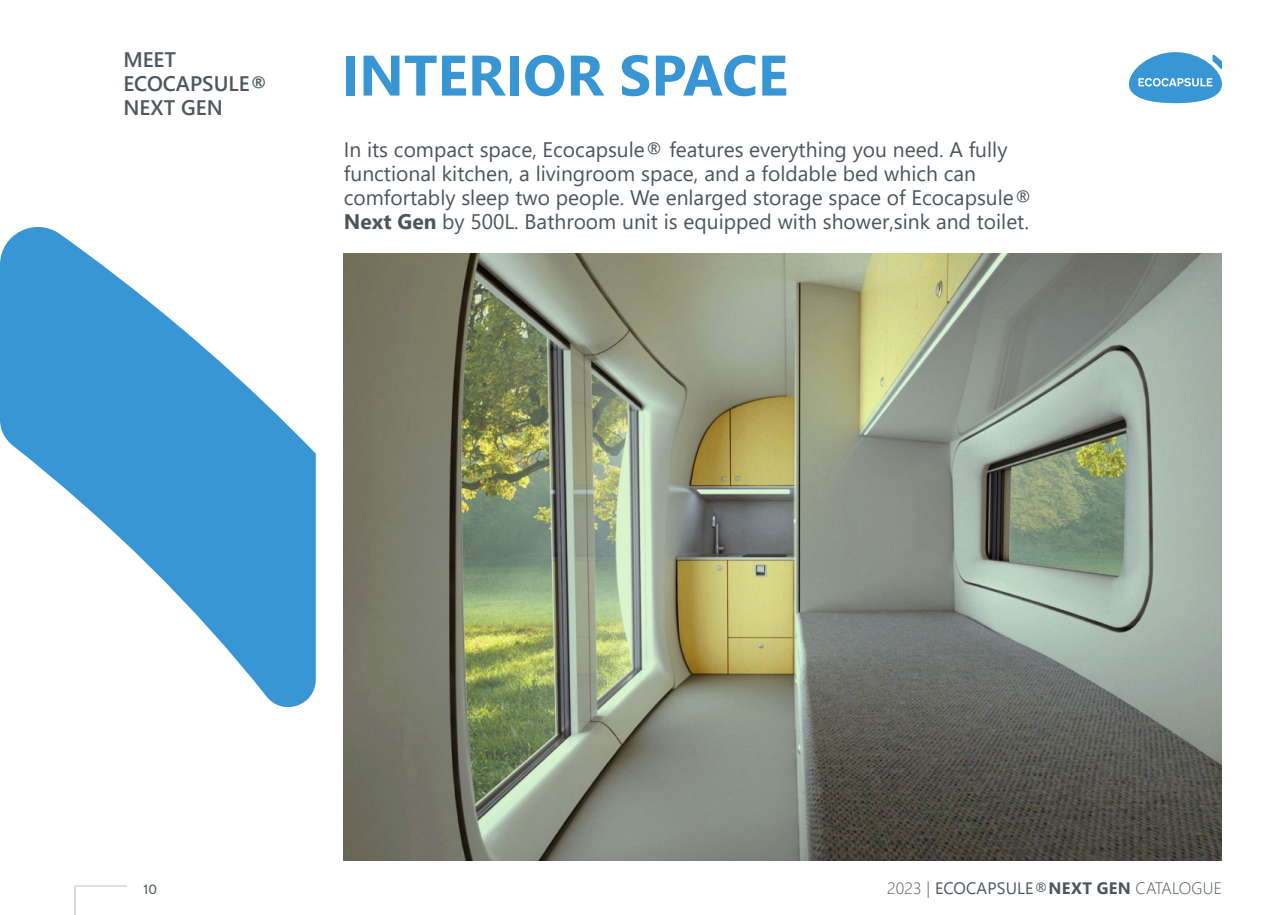
<style>
.page{position:relative;width:1276px;height:915px;background:#fff}
.page>*{position:absolute;margin:0;border:0;box-sizing:border-box;transform-origin:0 0}
.t1{font:700 57px "Segoe UI";color:#3896d4}
.t2{font:21px/24px "Segoe UI";color:#4d555b}
.t3{font:600 21px/24px "Segoe UI";color:#4f575d}
.t4{font:300 16.5px "Segoe UI";letter-spacing:.01em;color:#4d555b}
.t5{font:13.5px "New Transport";color:#4d555b}
.s1{font-weight:700}
.s2{font-weight:400}
</style>
<div class="page">
<img style="left:344px;top:253px;width:878px;height:607px">
<svg style="left:74px;top:885px;width:53px;height:29px"></svg>
<svg style="left:1129px;top:52px;width:93px;height:51px"></svg>
<svg style="left:0;top:227px;width:316px;height:481px;fill:#3896d4"></svg>
<p class="t3" style="left:123px;top:47px;width:146px">MEET<br>ECOCAPSULE®<br>NEXT GEN</p>
<h1 class="t1" style="left:341px;top:34px;width:448px">INTERIOR SPACE</h1>
<p class="t2" style="left:344px;top:136px;width:690px">In its compact space, Ecocapsule® features everything you need. A fully functional kitchen, a livingroom space, and a foldable bed which can comfortably sleep two people. We enlarged storage space of Ecocapsule® <span class="s1">NEXT GEN</span> by 500L. Bathroom unit is equipped with shower,sink and toilet.</p>
<p class="t5" style="left:144px;top:880px;width:15px">10</p>
<p class="t4" style="left:887px;top:875px;width:336px">2023 | <span class="s2">ECOCAPSULE®</span><span class="s1">NEXT GEN</span> CATALOGUE</p>
</div>
